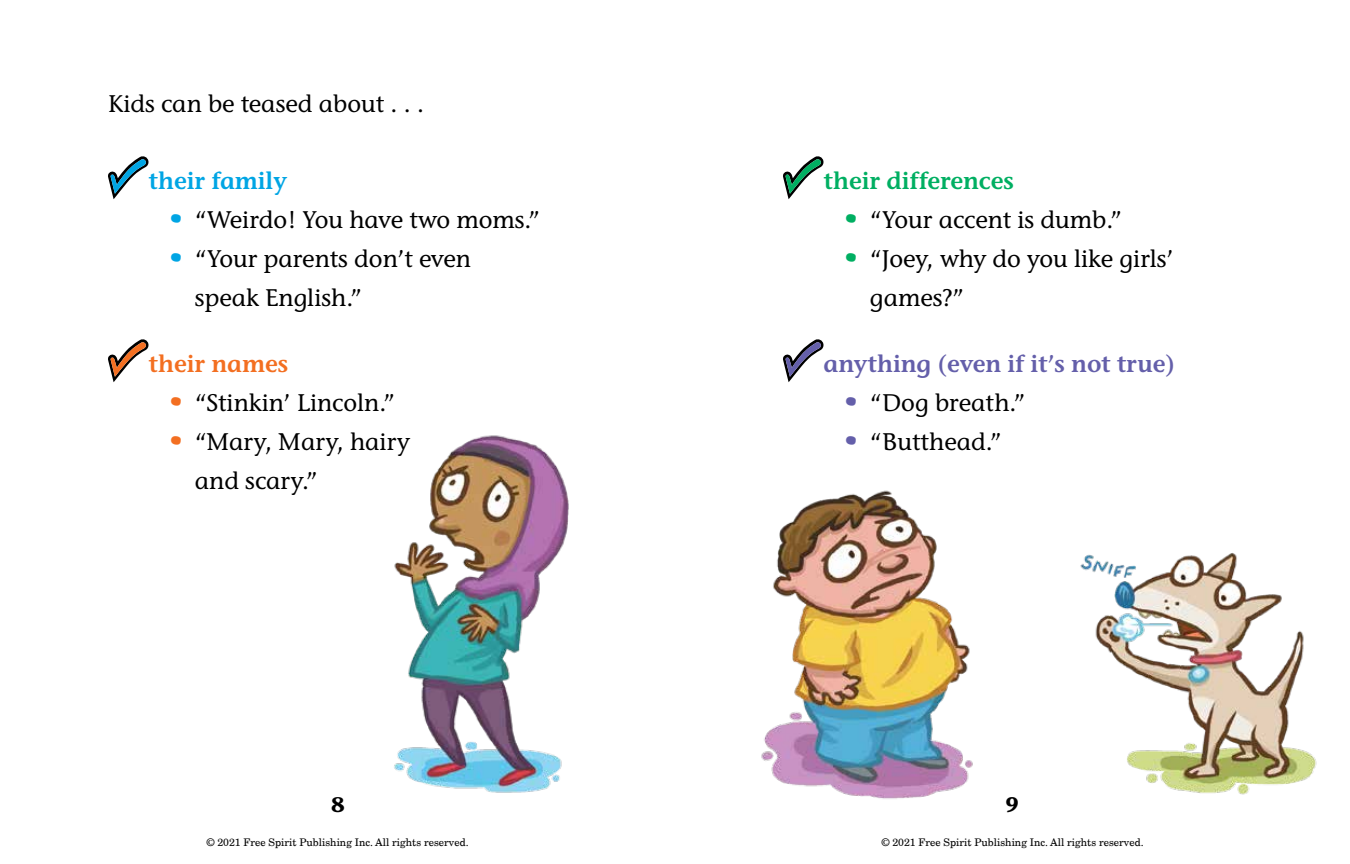
<style>
.page{position:relative;width:1350px;height:864px;background:#fff}
.page>*{position:absolute;margin:0;border:0;box-sizing:border-box;transform-origin:0 0}
.t1{font:500 24px "Stone Informal ITC Pro";color:#000}
.t2{font:600 24px/39px "Stone Informal ITC Pro";color:#645faa}
.t3{font:600 24px "Stone Informal ITC Pro";color:#00af62}
.t4{font:600 24px "Stone Informal ITC Pro";color:#00a5e4}
.t5{font:600 24px "Stone Informal ITC Pro";color:#f36f21}
.t6{font:700 21px "Stone Informal ITC Pro";color:#000}
.t7{font:10.5px "New Century Schlbk LT Pro";color:#000}
.s1{font-weight:500;color:#000}
</style>
<div class="page">
<img style="left:394px;top:435px;width:175px;height:358px">
<svg style="left:108px;top:156px;width:41px;height:43px"></svg>
<svg style="left:108px;top:339px;width:41px;height:43px"></svg>
<svg style="left:783px;top:156px;width:41px;height:43px"></svg>
<svg style="left:783px;top:339px;width:41px;height:43px"></svg>
<img style="left:761px;top:490px;width:556px;height:309px">
<p class="t1" style="left:108px;top:89px;width:314px">Kids can be teased about . . .</p>
<p class="t4" style="left:148px;top:165px;width:140px">their family</p>
<p class="t1" style="left:169px;top:205px;width:373px"><sup>.</sup> “Weirdo! You have two moms.”</p>
<p class="t1" style="left:169px;top:244px;width:304px"><sup>.</sup> “Your parents don’t even</p>
<p class="t1" style="left:195px;top:283px;width:169px">speak English.”</p>
<p class="t5" style="left:148px;top:348px;width:141px">their names</p>
<p class="t1" style="left:169px;top:388px;width:228px"><sup>.</sup> “Stinkin’ Lincoln.”</p>
<p class="t1" style="left:169px;top:427px;width:243px"><sup>.</sup> “Mary, Mary, hairy</p>
<p class="t1" style="left:195px;top:466px;width:125px">and scary.”</p>
<p class="t3" style="left:823px;top:165px;width:192px">their differences</p>
<p class="t1" style="left:844px;top:205px;width:280px"><sup>.</sup> “Your accent is dumb.”</p>
<p class="t1" style="left:844px;top:244px;width:332px"><sup>.</sup> “Joey, why do you like girls’</p>
<p class="t1" style="left:870px;top:283px;width:96px">games?”</p>
<p class="t2" style="left:844px;top:344px;width:332px;text-indent:-20px">anything (even if it’s not true) <sup>.</sup> <span class="s1">“Dog breath.”<br></span><sup>.</sup> <span class="s1">“Butthead.”</span></p>
<p class="t6" style="left:332px;top:790px;width:15px">8</p>
<p class="t6" style="left:1006px;top:790px;width:15px">9</p>
<p class="t7" style="left:207px;top:835px;width:264px">© 2021 Free Spirit Publishing Inc. All rights reserved.</p>
<p class="t7" style="left:882px;top:835px;width:264px">© 2021 Free Spirit Publishing Inc. All rights reserved.</p>
</div>
